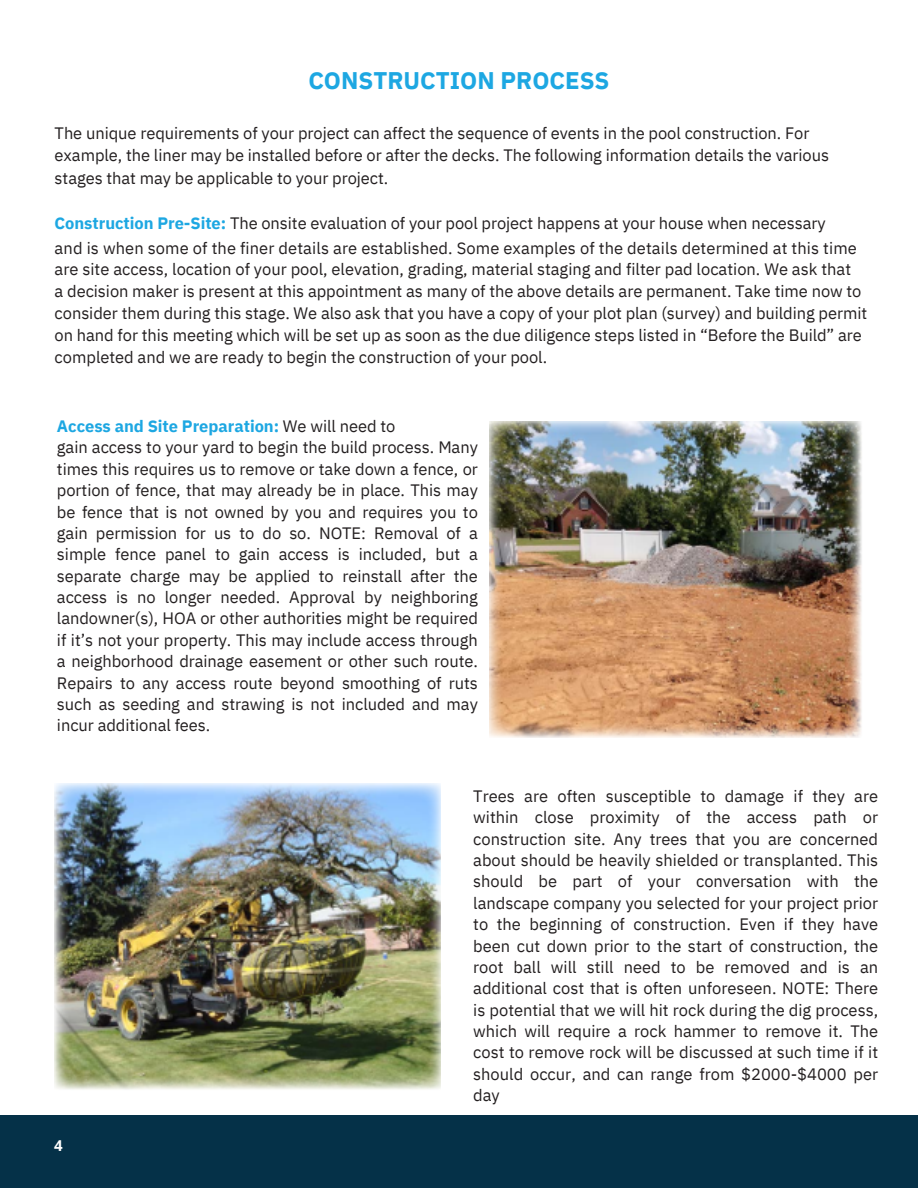
<style>
.page{position:relative;width:918px;height:1188px;background:#fff}
.page>*{position:absolute;margin:0;border:0;box-sizing:border-box;transform-origin:0 0}
.t1{font:700 24px "IBM Plex Sans";color:#1da7e2}
.t2{font:16.5px/21.3px "IBM Plex Sans";letter-spacing:-.005em;color:#231f20;text-align:justify}
.t3{font:700 16.5px "IBM Plex Sans";letter-spacing:-.005em;color:#1da7e2}
.t4{font:700 15px "Open Sans";color:#fff}
.s1{font-weight:700;color:#1da7e2}
.s2{font-weight:400;color:#231f20}
</style>
<div class="page">
<div style="left:0;top:1115px;width:918px;height:73px;background:#053148"></div>
<img style="left:489px;top:422px;width:373px;height:316px">
<img style="left:54px;top:783px;width:387px;height:307px">
<p class="t1" style="left:308px;top:64px;width:303px">CONSTRUCTION PROCESS</p>
<h1 class="t2" style="left:55px;top:122px;width:776px;line-height:22.5px;text-align:left">The unique requirements of your project can affect the sequence of events in the pool construction. For example, the liner may be installed before or after the decks. The following information details the various stages that may be applicable to your project.</h1>
<p class="t2" style="left:55px;top:212px;width:773px"><span class="s1">Construction Pre-Site:</span> The onsite evaluation of your pool project happens at your house when necessary</p>
<p class="t2" style="left:55px;top:237px;width:804px">and is when some of the finer details are established. Some examples of the details determined at this time</p>
<p class="t2" style="left:55px;top:258px;width:798px">are site access, location of your pool, elevation, grading, material staging and filter pad location. We ask that</p>
<p class="t2" style="left:55px;top:281px;width:808px">a decision maker is present at this appointment as many of the above details are permanent. Take time now to</p>
<p class="t2" style="left:55px;top:302px;width:814px">consider them during this stage. We also ask that you have a copy of your plot plan (survey) and building permit</p>
<p class="t2" style="left:55px;top:324px;width:809px">on hand for this meeting which will be set up as soon as the due diligence steps listed in “Before the Build” are</p>
<p class="t2" style="left:55px;top:346px;width:494px">completed and we are ready to begin the construction of your pool.</p>
<p class="t3" style="left:57px;top:415px;width:340px">Access and Site Preparation: <span class="s2">We will need to</span></p>
<p class="t2" style="left:57px;top:437px;width:422px">gain access to your yard to begin the build process. Many times this requires us to remove or take down a fence, or portion of fence, that may already be in place. This may be fence that is not owned by you and requires you to gain permission for us to do so. NOTE: Removal of a simple fence panel to gain access is included, but a separate charge may be applied to reinstall after the access is no longer needed. Approval by neighboring landowner(s), HOA or other authorities might be required if it’s not your property. This may include access through a neighborhood drainage easement or other such route.<br>Repairs to any access route beyond smoothing of ruts such as seeding and strawing is not included and may incur additional fees.</p>
<p class="t4" style="left:54px;top:1135px;width:10px">4</p>
<p class="t2" style="left:473px;top:785px;width:406px">Trees are often susceptible to damage if they are within close proximity of the access path or construction site. Any trees that you are concerned about should be heavily shielded or transplanted. This should be part of your conversation with the landscape company you selected for your project prior to the beginning of construction. Even if they have been cut down prior to the start of construction, the root ball will still need to be removed and is an additional cost that is often unforeseen. NOTE: There is potential that we will hit rock during the dig process, which will require a rock hammer to remove it. The cost to remove rock will be discussed at such time if it should occur, and can range from $2000-$4000 per day</p>
</div>
